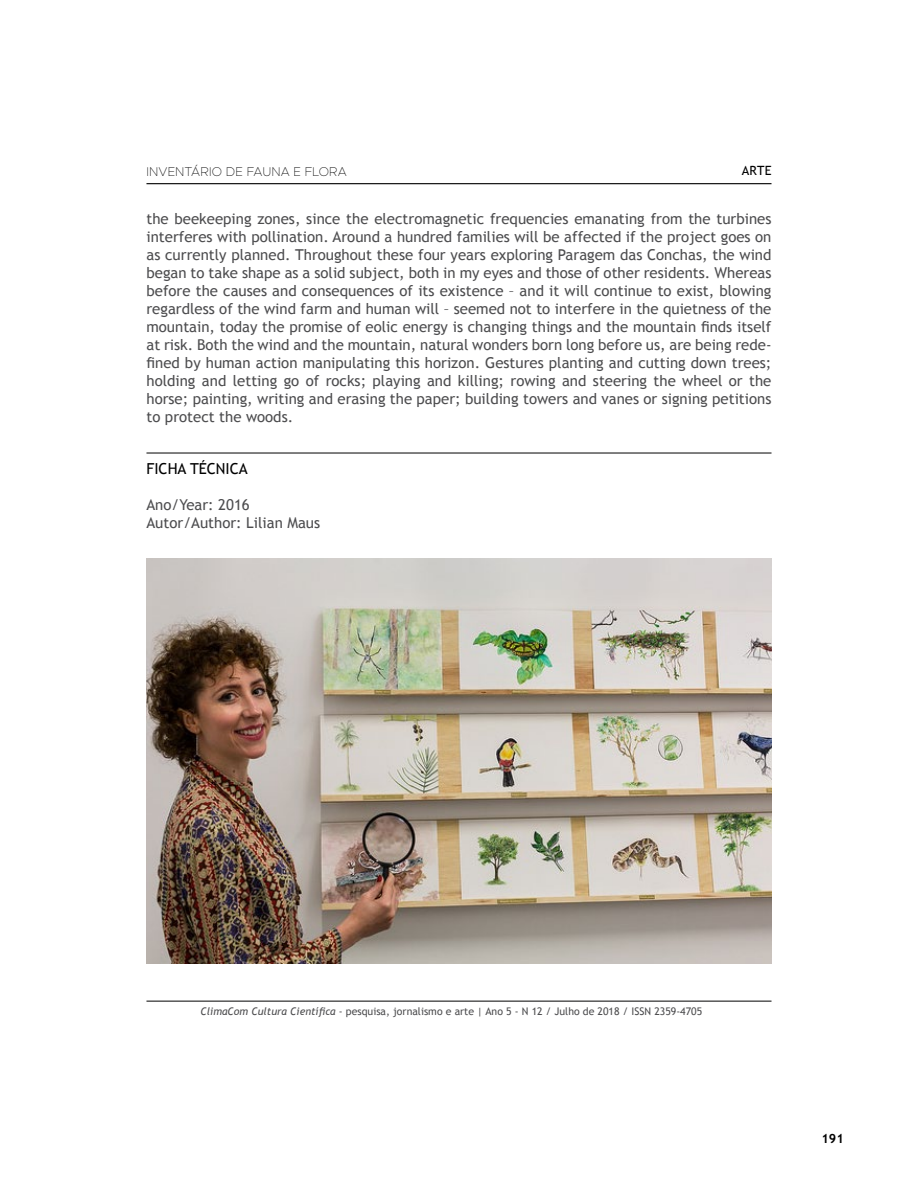
<style>
.page{position:relative;width:918px;height:1188px;background:#fff}
.page>*{position:absolute;margin:0;border:0;box-sizing:border-box;transform-origin:0 0}
.t1{font:15.15px "Trebuchet MS";color:#000}
.t2{font:15px/18px "Trebuchet MS";color:#4d4d4f;text-align:justify}
.t3{font:100 12.75px "Metropolis";letter-spacing:.01em;color:#000}
.t4{font:12.75px "Trebuchet MS";color:#000}
.t5{font:700 12.75px "Trebuchet MS";color:#000}
.t6{font:10.5px "Trebuchet MS";color:#4d4d4f}
.s1{font-style:italic}
</style>
<div class="page">
<hr style="left:146px;top:183px;width:626px;height:1px;background:#000">
<hr style="left:146px;top:1001px;width:626px;height:1px;background:#000">
<hr style="left:146px;top:453px;width:626px;height:1px;background:#000">
<img style="left:146px;top:559px;width:626px;height:405px">
<p class="t3" style="left:146px;top:164px;width:202px">INVENTÁRIO DE FAUNA E FLORA</p>
<p class="t2" style="left:146px;top:210px;width:627px">the beekeeping zones, since the electromagnetic frequencies emanating from the turbines interferes with pollination. Around a hundred families will be affected if the project goes on as currently planned. Throughout these four years exploring Paragem das Conchas, the wind began to take shape as a solid subject, both in my eyes and those of other residents. Whereas before the causes and consequences of its existence – and it will continue to exist, blowing regardless of the wind farm and human will – seemed not to interfere in the quietness of the mountain, today the promise of eolic energy is changing things and the mountain finds itself at risk. Both the wind and the mountain, natural wonders born long before us, are being rede&shy;fined by human action manipulating this horizon. Gestures planting and cutting down trees; holding and letting go of rocks; playing and killing; rowing and steering the wheel or the horse; painting, writing and erasing the paper; building towers and vanes or signing petitions to protect the woods.</p>
<p class="t1" style="left:146px;top:460px;width:103px">FICHA TÉCNICA</p>
<p class="t2" style="left:146px;top:496px;width:175px">Ano/Year: 2016<br>Autor/Author: Lilian Maus</p>
<p class="t4" style="left:742px;top:163px;width:31px">ARTE</p>
<p class="t6" style="left:201px;top:1006px;width:503px"><span class="s1">ClimaCom Cultura Científica</span> - pesquisa, jornalismo e arte | Ano 5 - N 12 / Julho de 2018 / ISSN 2359-4705</p>
<p class="t5" style="left:821px;top:1130px;width:24px">191</p>
</div>
